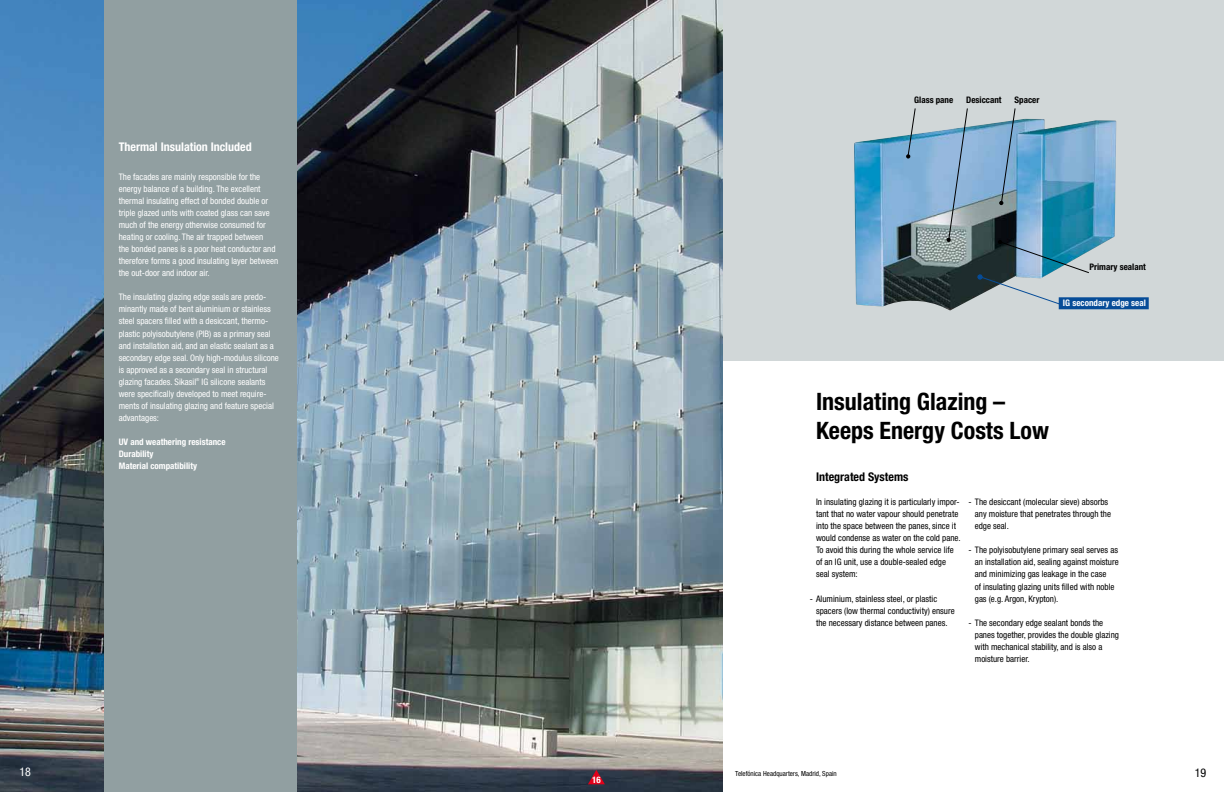
<style>
.page{position:relative;width:1224px;height:792px;background:#fff}
.page>*{position:absolute;margin:0;border:0;box-sizing:border-box;transform-origin:0 0}
.t1{font:700 condensed 24px/28.8px "Helvetica Neue";color:#000}
.t2{font:700 condensed 12px "Helvetica Neue";color:#fff}
.t3{font:700 condensed 12px "Helvetica Neue";color:#000}
.t4{font:condensed 12px "Helvetica Neue";color:#000}
.t5{font:condensed 12px "Helvetica Neue";color:#fff}
.t6{font:condensed 9px/12.1px "Helvetica Neue";color:#fff}
.t7{font:condensed 9px/12.1px "Helvetica Neue";color:#000}
.t8{font:700 condensed 9px/12.1px "Helvetica Neue";color:#fff}
.t9{font:700 condensed 9px "Helvetica Neue";color:#000}
.t10{font:condensed 7px "Helvetica Neue";color:#000}
.t11{font:condensed 4.1px "Helvetica Neue";color:#fff}
</style>
<div class="page">
<div style="left:675px;top:0;width:549px;height:361px;background:#d1d7d8"></div>
<img style="left:854px;top:119px;width:262px;height:191px">
<div style="left:1059px;top:297px;width:90px;height:12px;background:#064c98"></div>
<svg style="left:906px;top:108px;width:10px;height:51px"></svg>
<svg style="left:946px;top:108px;width:22px;height:134px"></svg>
<svg style="left:999px;top:108px;width:17px;height:97px"></svg>
<svg style="left:978px;top:240px;width:111px;height:65px"></svg>
<img style="left:0;top:0;width:723px;height:792px">
<div style="left:105px;top:0;width:192px;height:792px;background:#919fa1"></div>
<svg style="left:588px;top:770px;width:17px;height:14px"></svg>
<h2 class="t2" style="left:119px;top:139px;width:134px">Thermal Insulation Included</h2>
<p class="t6" style="left:119px;top:171px;width:161px">The facades are mainly responsible for the energy balance of a building. The excellent thermal insulating effect of bonded double or triple glazed units with coated glass can save much of the energy otherwise consumed for heating or cooling. The air trapped between<br>the bonded panes is a poor heat conductor and therefore forms a good insulating layer between the out-door and indoor air.</p>
<p class="t6" style="left:119px;top:291px;width:162px">The insulating glazing edge seals are predo&shy;minantly made of bent aluminium or stainless steel spacers filled with a desiccant, thermo&shy;plastic polyisobutylene (PIB) as a primary seal and installation aid, and an elastic sealant as a secondary edge seal. Only high-modulus silicone is approved as a secondary seal in structural glazing facades. Sikasil</p>
<p class="t11" style="left:196px;top:377px;width:5px">®</p>
<p class="t6" style="left:119px;top:375px;width:157px;text-indent:83px">IG silicone sealants were specifically developed to meet require&shy;ments of insulating glazing and feature special advantages:</p>
<p class="t8" style="left:119px;top:436px;width:108px">UV and weathering resistance<br>Durability<br>Material compatibility</p>
<h2 class="t5" style="left:19px;top:765px;width:13px">18</h2>
<p class="t8" style="left:592px;top:774px;width:10px">16</p>
<p class="t9" style="left:914px;top:94px;width:41px">Glass pane</p>
<p class="t9" style="left:966px;top:94px;width:37px">Desiccant</p>
<p class="t9" style="left:1015px;top:94px;width:26px">Spacer</p>
<p class="t9" style="left:1089px;top:262px;width:58px">Primary sealant</p>
<p class="t8" style="left:1063px;top:297px;width:84px">IG secondary edge seal</p>
<h1 class="t1" style="left:816px;top:387px;width:234px">Insulating Glazing –<br>Keeps Energy Costs Low</h1>
<h2 class="t3" style="left:816px;top:470px;width:94px">Integrated Systems</h2>
<p class="t7" style="left:816px;top:496px;width:146px">In insulating glazing it is particularly impor&shy;tant that no water vapour should penetrate into the space between the panes, since it would condense as water on the cold pane.<br>To avoid this during the whole service life of an IG unit, use a double-sealed edge seal system:</p>
<p class="t7" style="left:816px;top:592px;width:140px;text-indent:-6px">- Aluminium, stainless steel, or plastic spacers (low thermal conductivity) ensure the necessary distance between panes.</p>
<p class="t7" style="left:975px;top:496px;width:138px;text-indent:-6px">- The desiccant (molecular sieve) absorbs any moisture that penetrates through the edge seal.</p>
<p class="t7" style="left:975px;top:544px;width:145px;text-indent:-6px">- The polyisobutylene primary seal serves as an installation aid, sealing against moisture and minimizing gas leakage in the case<br>of insulating glazing units filled with noble gas (e.g. Argon, Krypton).</p>
<p class="t7" style="left:975px;top:616px;width:146px;text-indent:-6px">- The secondary edge sealant bonds the panes together, provides the double glazing with mechanical stability, and is also a moisture barrier.</p>
<p class="t10" style="left:735px;top:769px;width:103px">Telefónica Headquarters, Madrid, Spain</p>
<h2 class="t4" style="left:1195px;top:766px;width:13px">19</h2>
</div>
